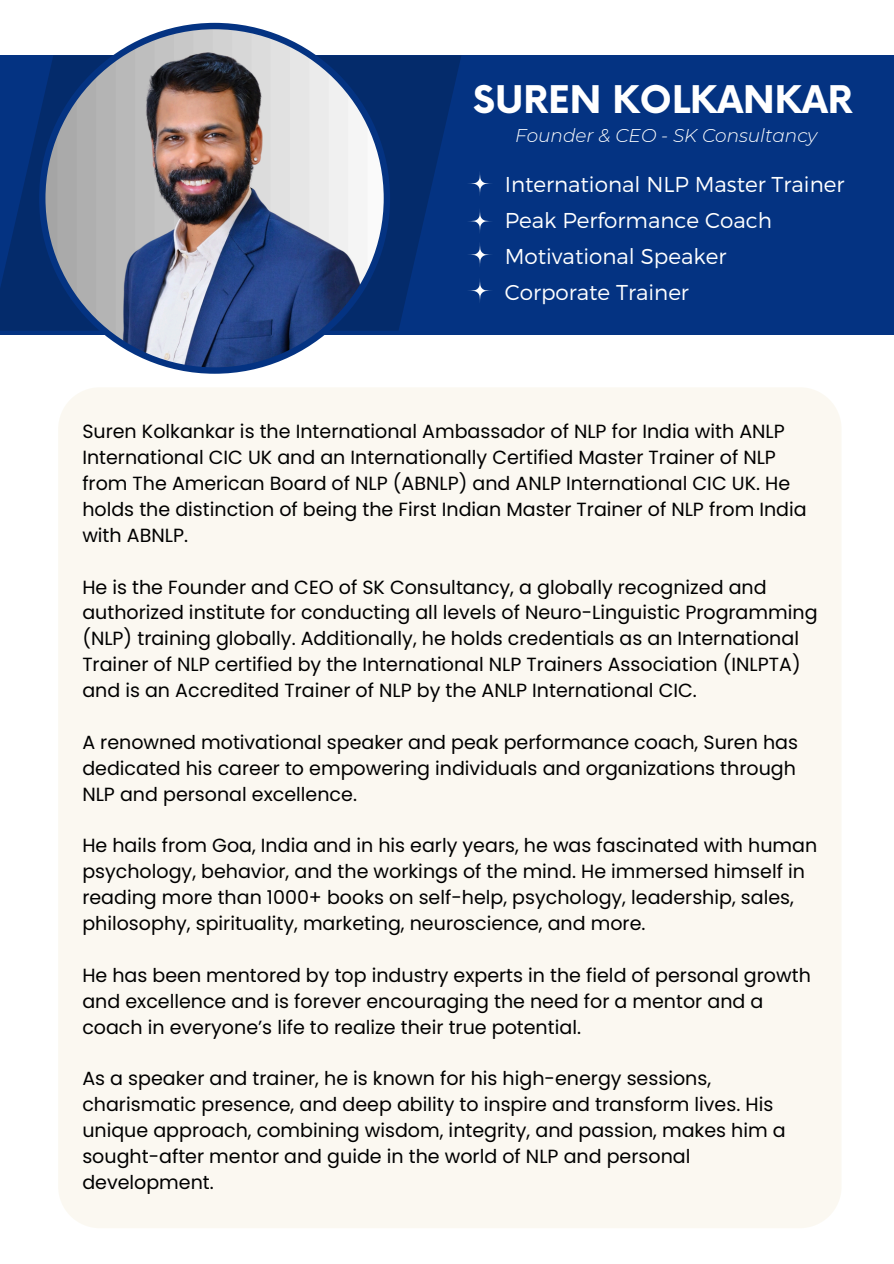
<style>
.page{position:relative;width:894px;height:1264px;background:#fff}
.page>*{position:absolute;margin:0;border:0;box-sizing:border-box;transform-origin:0 0}
.t1{font:700 37.05px "Now";color:#fff}
.t2{font:300 21.45px/36px "Montserrat";color:#fff}
.t3{font:19.05px/25.8px "Poppins";color:#000}
.t4{font:italic 300 18.45px "Montserrat";color:#fff}
</style>
<div class="page">
<div style="left:0;top:55px;width:893px;height:280px;background:#043382"></div>
<svg style="left:0;top:55px;width:461px;height:276px;fill:#042b6b"></svg>
<svg style="left:39px;top:23px;width:351px;height:351px"></svg>
<div style="left:58px;top:388px;width:783px;height:840px;background:#fbf8f1"></div>
<svg style="left:468px;top:172px;width:24px;height:23px"></svg>
<svg style="left:468px;top:243px;width:24px;height:23px"></svg>
<svg style="left:468px;top:279px;width:24px;height:23px"></svg>
<svg style="left:468px;top:210px;width:24px;height:23px"></svg>
<p class="t1" style="left:473px;top:80px;width:381px">SUREN KOLKANKAR</p>
<p class="t4" style="left:515px;top:124px;width:304px">Founder &amp; CEO - SK Consultancy</p>
<p class="t2" style="left:504px;top:165px;width:341px">International NLP Master Trainer<br>Peak Performance Coach<br>Motivational Speaker<br>Corporate Trainer</p>
<h1 class="t3" style="left:82px;top:418px;width:725px">Suren Kolkankar is the International Ambassador of NLP for India with ANLP International CIC UK and an Internationally Certified Master Trainer of NLP from The American Board of NLP (ABNLP) and ANLP International CIC UK. He holds the distinction of being the First Indian Master Trainer of NLP from India with ABNLP.</h1>
<p class="t3" style="left:82px;top:574px;width:736px">He is the Founder and CEO of SK Consultancy, a globally recognized and authorized institute for conducting all levels of Neuro-Linguistic Programming (NLP) training globally. Additionally, he holds credentials as an International Trainer of NLP certified by the International NLP Trainers Association (INLPTA) and is an Accredited Trainer of NLP by the ANLP International CIC.</p>
<p class="t3" style="left:82px;top:729px;width:717px;text-align:justify">A renowned motivational speaker and peak performance coach, Suren has dedicated his career to empowering individuals and organizations through NLP and personal excellence.</p>
<h2 class="t3" style="left:82px;top:832px;width:736px">He hails from Goa, India and in his early years, he was fascinated with human psychology, behavior, and the workings of the mind. He immersed himself in reading more than 1000+ books on self-help, psychology, leadership, sales, philosophy, spirituality, marketing, neuroscience, and more.</h2>
<p class="t3" style="left:82px;top:962px;width:729px">He has been mentored by top industry experts in the field of personal growth and excellence and is forever encouraging the need for a mentor and a coach in everyone’s life to realize their true potential.</p>
<p class="t3" style="left:82px;top:1065px;width:704px">As a speaker and trainer, he is known for his high-energy sessions, charismatic presence, and deep ability to inspire and transform lives. His unique approach, combining wisdom, integrity, and passion, makes him a sought-after mentor and guide in the world of NLP and personal development.</p>
</div>
